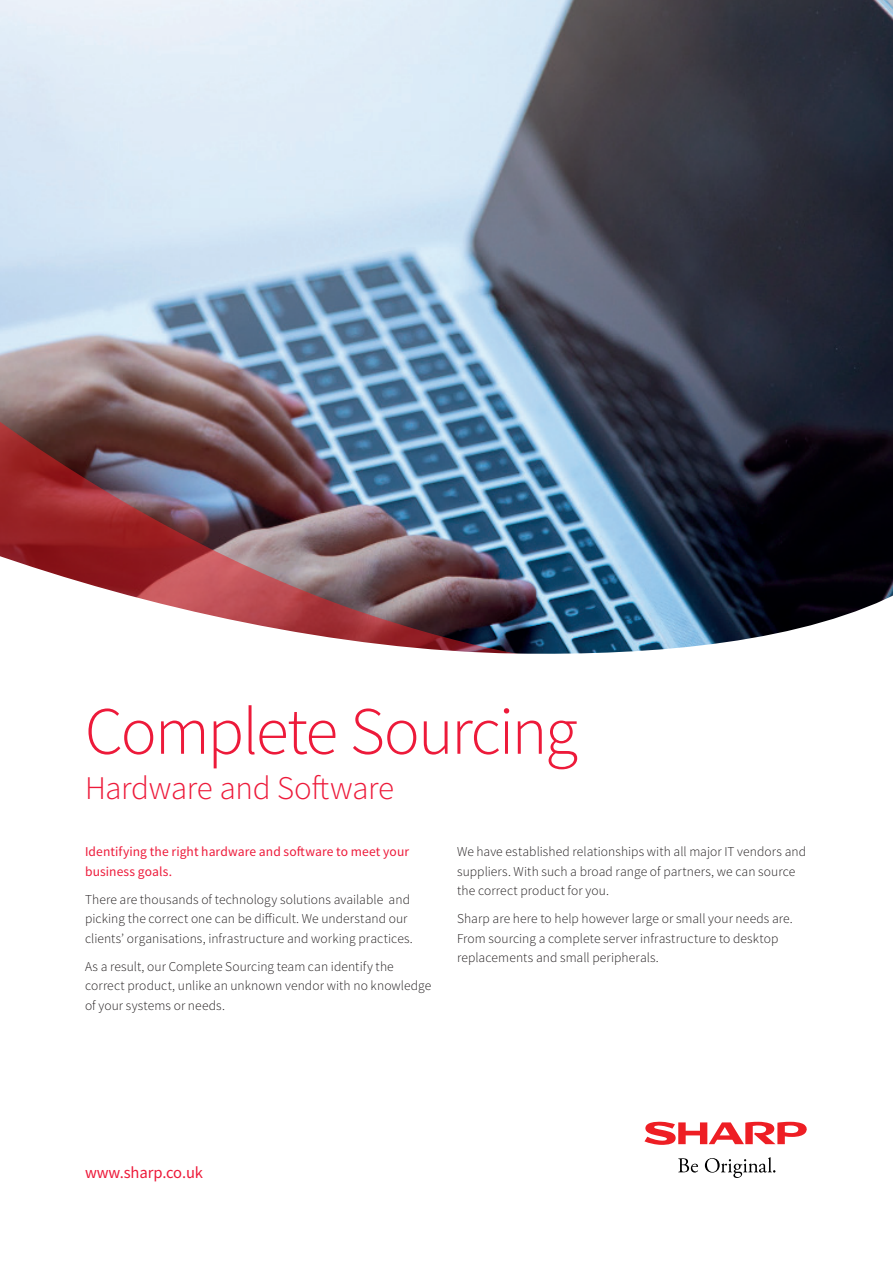
<style>
.page{position:relative;width:893px;height:1263px;background:#fff}
.page>*{position:absolute;margin:0;border:0;box-sizing:border-box;transform-origin:0 0}
.t1{font:300 67.5px "Source Sans Pro";letter-spacing:-.03em;color:#ed1a3a}
.t2{font:300 33px "Source Sans Pro";letter-spacing:-.015em;color:#ed1a3a}
.t3{font:16.5px "Source Sans Pro";letter-spacing:-.005em;color:#ed1a3a}
.t4{font:300 13.5px/19.5px "Source Sans Pro";letter-spacing:.005em;color:#231f20}
.t5{font:13.5px/19.5px "Source Sans Pro";letter-spacing:.005em;color:#ed1a3a}
</style>
<div class="page">
<img style="left:0;top:0;width:893px;height:552px">
<img style="left:0;top:407px;width:687px;height:145px">
<svg style="left:0;top:552px;width:893px;height:621px"></svg>
<svg style="left:678px;top:1158px;width:20px;height:14px"></svg>
<svg style="left:705px;top:1157px;width:70px;height:21px"></svg>
<svg style="left:644px;top:1121px;width:164px;height:24px"></svg>
<h1 class="t1" style="left:85px;top:690px;width:494px">Complete Sourcing</h1>
<h2 class="t2" style="left:85px;top:767px;width:311px">Hardware and Software</h2>
<p class="t5" style="left:85px;top:842px;width:325px">Identifying the right hardware and software to meet your business goals.</p>
<p class="t4" style="left:85px;top:890px;width:329px">There are thousands of technology solutions available and picking the correct one can be difficult. We understand our clients’ organisations, infrastructure and working practices.</p>
<p class="t4" style="left:85px;top:957px;width:348px">As a result, our Complete Sourcing team can identify the correct product, unlike an unknown vendor with no knowledge of your systems or needs.</p>
<p class="t4" style="left:457px;top:842px;width:350px">We have established relationships with all major IT vendors and suppliers. With such a broad range of partners, we can source the correct product for you.</p>
<p class="t4" style="left:457px;top:909px;width:337px">Sharp are here to help however large or small your needs are.<br>From sourcing a complete server infrastructure to desktop replacements and small peripherals.</p>
<p class="t3" style="left:85px;top:1162px;width:120px">www.sharp.co.uk</p>
</div>
